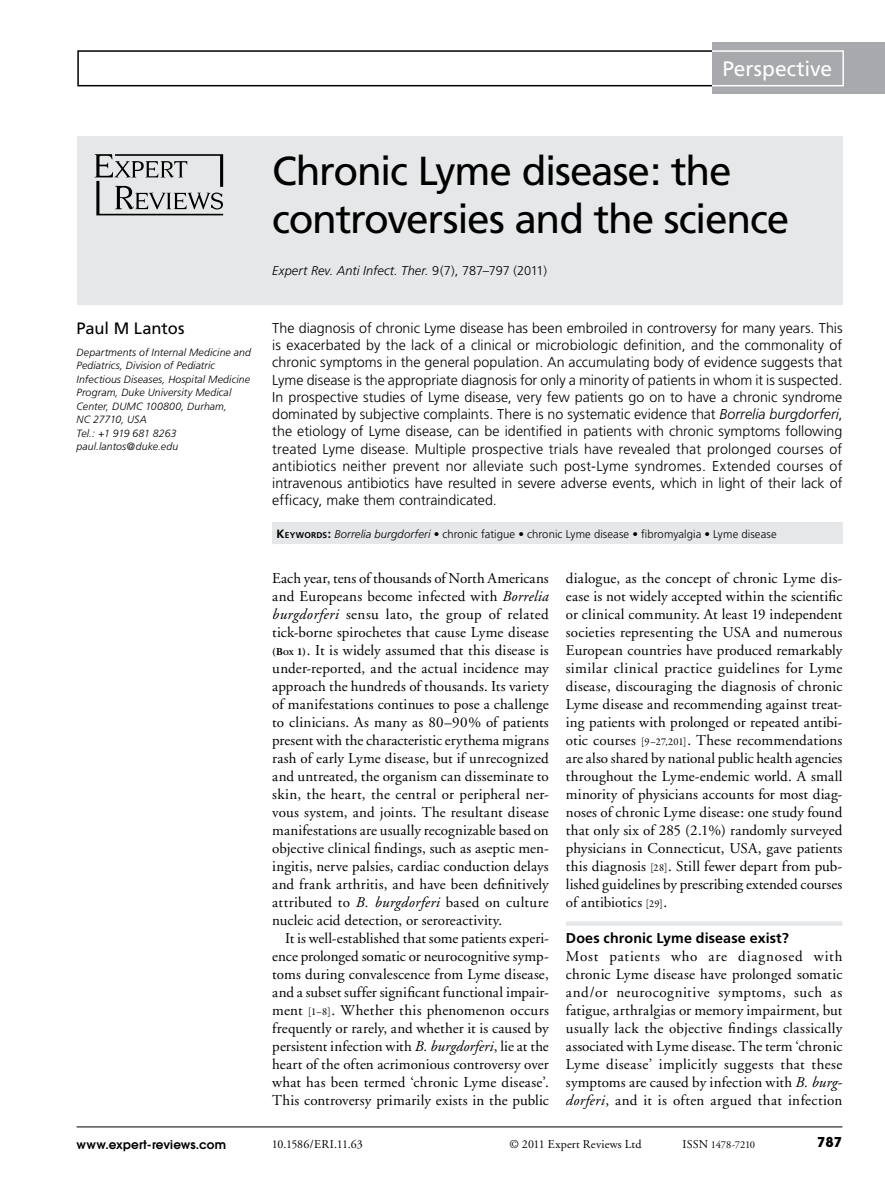
<style>
.page{position:relative;width:885px;height:1191px;background:#fff}
.page>*{position:absolute;margin:0;border:0;box-sizing:border-box;transform-origin:0 0}
.t1{font:40.5px/48px "Frutiger";letter-spacing:-.03em;color:#000}
.t2{font:21px "Frutiger";color:#fff}
.t3{font:16.5px "Frutiger";letter-spacing:-.005em;color:#000}
.t4{font:15px/18px "Adobe Garamond";letter-spacing:.01em;color:#000;text-align:justify}
.t5{font:300 14.25px/17.2px "Frutiger";color:#000;text-align:justify}
.t6{font:700 14.25px "Frutiger";letter-spacing:.01em;color:#000}
.t7{font:700 13.5px "Avant Garde";color:#000}
.t8{font:italic 300 12.75px "Frutiger";letter-spacing:.01em;color:#000}
.t9{font:600 12px "Avant Garde";letter-spacing:.01em;color:#000}
.t10{font:12px "Adobe Garamond";letter-spacing:.015em;color:#000}
.t11{font:12px "Adobe Garamond";letter-spacing:-.005em;color:#000}
.t12{font:300 11.25px "Frutiger";letter-spacing:.01em;color:#000}
.t13{font:italic 300 10.5px/13.5px "Frutiger";letter-spacing:.01em;color:#000}
.t14{font:10.5px "Adobe Garamond";letter-spacing:-.02em;color:#000}
.s1{font-style:normal}
.s2{font-style:italic}
.s3{font-weight:700;font-size:12px}
.s4{font-weight:700;font-size:8.4px}
.s5{font-weight:700;font-size:10.5px}
.s6{font-weight:700;font-size:7.35px}
.s7{font-family:"Garamond Premr Pro";font-size:10.5px}
.s8{font-size:12px}
</style>
<div class="page">
<hr style="left:77px;top:1126px;width:765px;height:1px;background:#000">
<div style="left:77px;top:50px;width:676px;height:36px;border:2px solid #000"></div>
<div style="left:712px;top:43px;width:172px;height:51px;background:#a7a9ac"></div>
<div style="left:711px;top:50px;width:132px;height:36px;border:2px solid #fff"></div>
<div style="left:566px;top:921px;width:276px;height:5px;background:#e6e7e8"></div>
<div style="left:272px;top:522px;width:570px;height:22px;background:#e6e7e8"></div>
<div style="left:77px;top:136px;width:765px;height:168px;background:#e6e7e8"></div>
<svg style="left:95px;top:154px;width:128px;height:61px"></svg>
<h2 class="t2" style="left:722px;top:56px;width:111px">Perspective</h2>
<p class="t3" style="left:77px;top:319px;width:109px">Paul M Lantos</p>
<p class="t13" style="left:77px;top:345px;width:176px">Departments of Internal Medicine and<br>Pediatrics, Division of Pediatric<br>Infectious Diseases, Hospital Medicine<br>Program, Duke University Medical<br>Center, DUMC 100800, Durham,<br>NC 27710, USA<br>Tel.: +1 919 681 8263 paul.lantos@duke.edu</p>
<h1 class="t1" style="left:272px;top:146px;width:518px">Chronic Lyme disease: the controversies and the science</h1>
<p class="t8" style="left:272px;top:263px;width:276px">Expert Rev. Anti Infect. Ther. <span class="s1">9(7), 787–797 (2011)</span></p>
<p class="t5" style="left:272px;top:319px;width:571px">The diagnosis of chronic Lyme disease has been embroiled in controversy for many years. This is exacerbated by the lack of a clinical or microbiologic definition, and the commonality of chronic symptoms in the general population. An accumulating body of evidence suggests that Lyme disease is the appropriate diagnosis for only a minority of patients in whom it is suspected.<br>In prospective studies of Lyme disease, very few patients go on to have a chronic syndrome dominated by subjective complaints. There is no systematic evidence that <span class="s2">Borrelia burgdorferi</span>, the etiology of Lyme disease, can be identified in patients with chronic symptoms following treated Lyme disease. Multiple prospective trials have revealed that prolonged courses of antibiotics neither prevent nor alleviate such post-Lyme syndromes. Extended courses of intravenous antibiotics have resulted in severe adverse events, which in light of their lack of efficacy, make them contraindicated.</p>
<p class="t12" style="left:276px;top:528px;width:501px"><span class="s3">K</span><span class="s4">EYWORDS</span><span class="s3">:</span> <span class="s2">Borrelia burgdorferi</span> • chronic fatigue • chronic Lyme disease • fibromyalgia • Lyme disease</p>
<p class="t4" style="left:272px;top:569px;width:278px">Each year, tens of thousands of North Americans and Europeans become infected with <span class="s2">Borrelia burgdorferi</span> sensu lato, the group of related tick-borne spirochetes that cause Lyme disease <span class="s5">(B</span><span class="s6">ox</span> <span class="s5">1)</span>. It is widely assumed that this disease is under-reported, and the actual incidence may approach the hundreds of thousands. Its variety of manifestations continues to pose a challenge to clinicians. As many as 80–90% of patients present with the characteristic erythema migrans rash of early Lyme disease, but if unrecognized and untreated, the organism can disseminate to skin, the heart, the central or peripheral ner&shy;vous system, and joints. The resultant disease manifestations are usually recognizable based on objective clinical findings, such as aseptic men&shy;ingitis, nerve palsies, cardiac conduction delays and frank arthritis, and have been definitively attributed to <span class="s2">B. burgdorferi</span> based on culture nucleic acid detection, or seroreactivity.</p>
<p class="t4" style="left:272px;top:929px;width:278px;text-indent:13px">It is well-established that some patients experi&shy;ence prolonged somatic or neurocognitive symp&shy;toms during convalescence from Lyme disease, and a subset suffer significant functional impair&shy;ment <span class="s7">[1–8]</span>. Whether this phenomenon occurs frequently or rarely, and whether it is caused by persistent infection with <span class="s2">B. burgdorferi</span>, lie at the heart of the often acrimonious controversy over what has been termed ‘chronic Lyme disease’.<br>This controversy primarily exists in the public</p>
<p class="t4" style="left:566px;top:569px;width:278px">dialogue, as the concept of chronic Lyme dis&shy;ease is not widely accepted within the scientific or clinical community. At least 19 independent societies representing the USA and numerous European countries have produced remarkably similar clinical practice guidelines for Lyme disease, discouraging the diagnosis of chronic Lyme disease and recommending against treat&shy;ing patients with prolonged or repeated antibi&shy;otic courses <span class="s7">[9–27,201]</span>. These recommendations are also shared by national public health agencies throughout the Lyme-endemic world. A small minority of physicians accounts for most diag&shy;noses of chronic Lyme disease: one study found that only six of 285 (2.1%) randomly surveyed physicians in Connecticut, USA, gave patients this diagnosis <span class="s7">[28]</span>. Still fewer depart from pub&shy;lished guidelines by prescribing extended courses of antibiotics <span class="s7">[29]</span>.</p>
<p class="t6" style="left:566px;top:929px;width:224px">Does chronic Lyme disease exist?</p>
<p class="t4" style="left:566px;top:947px;width:278px">Most patients who are diagnosed with chronic Lyme disease have prolonged somatic and/or neurocognitive symptoms, such as fatigue, arthralgias or memory impairment, but usually lack the objective findings classically associated with Lyme disease. The term ‘chronic Lyme disease’ implicitly suggests that these symptoms are caused by infection with <span class="s2">B. burg&shy;dorferi</span>, and it is often argued that infection</p>
<p class="t9" style="left:77px;top:1136px;width:151px">www.expert-reviews.com</p>
<p class="t11" style="left:272px;top:1137px;width:92px">10.1586/ERI.11.63</p>
<p class="t10" style="left:509px;top:1137px;width:134px">© 2011 Expert Reviews Ltd</p>
<p class="t14" style="left:682px;top:1138px;width:74px"><span class="s8">ISSN</span> 1478-7210</p>
<p class="t7" style="left:816px;top:1133px;width:27px">787</p>
</div>
